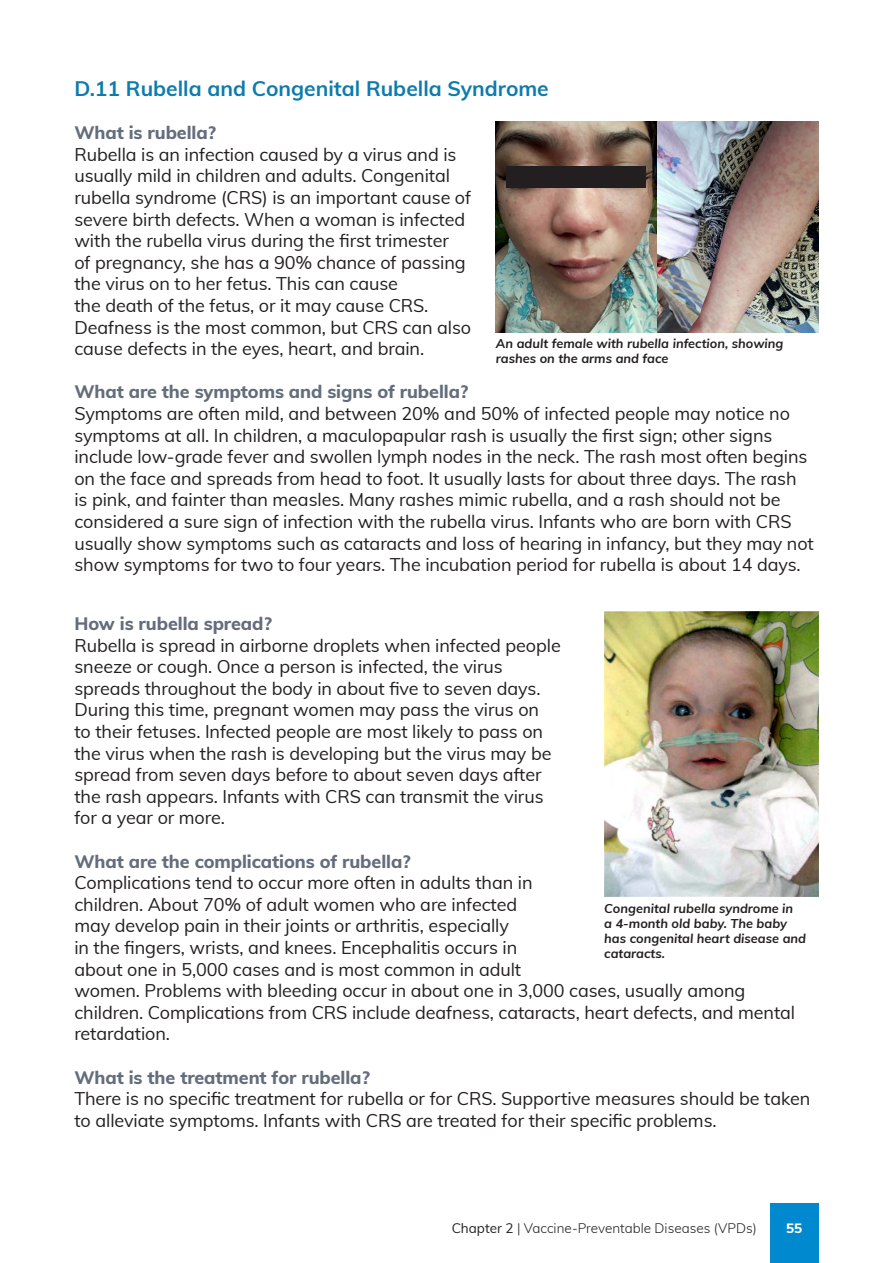
<style>
.page{position:relative;width:893px;height:1263px;background:#fff}
.page>*{position:absolute;margin:0;border:0;box-sizing:border-box;transform-origin:0 0}
.t1{font:700 21px "Muli";color:#0c7cae}
.t2{font:18px/21.6px "Muli";letter-spacing:-.005em;color:#231f20}
.t3{font:800 18px "Muli";letter-spacing:-.005em;color:#646d7c}
.t4{font:300 13.5px "Muli";color:#231f20}
.t5{font:800 13.5px "Muli";color:#fff}
.t6{font:italic 700 12.75px/15px "Muli";color:#231f20}
.s1{font-weight:400}
</style>
<div class="page">
<div style="left:770px;top:1203px;width:49px;height:60px;background:#0089cf"></div>
<img style="left:496px;top:121px;width:323px;height:212px">
<img style="left:604px;top:612px;width:215px;height:285px">
<div style="left:506px;top:166px;width:139px;height:22px;background:#231f20"></div>
<p class="t1" style="left:74px;top:73px;width:476px">D.11 Rubella and Congenital Rubella Syndrome</p>
<p class="t3" style="left:74px;top:119px;width:143px">What is rubella?</p>
<p class="t2" style="left:74px;top:143px;width:398px">Rubella is an infection caused by a virus and is usually mild in children and adults. Congenital rubella syndrome (CRS) is an important cause of severe birth defects. When a woman is infected with the rubella virus during the first trimester<br>of pregnancy, she has a 90% chance of passing the virus on to her fetus. This can cause<br>the death of the fetus, or it may cause CRS.<br>Deafness is the most common, but CRS can also cause defects in the eyes, heart, and brain.</p>
<p class="t3" style="left:74px;top:379px;width:395px">What are the symptoms and signs of rubella?</p>
<p class="t2" style="left:74px;top:402px;width:741px">Symptoms are often mild, and between 20% and 50% of infected people may notice no symptoms at all. In children, a maculopapular rash is usually the first sign; other signs include low-grade fever and swollen lymph nodes in the neck. The rash most often begins on the face and spreads from head to foot. It usually lasts for about three days. The rash is pink, and fainter than measles. Many rashes mimic rubella, and a rash should not be considered a sure sign of infection with the rubella virus. Infants who are born with CRS usually show symptoms such as cataracts and loss of hearing in infancy, but they may not show symptoms for two to four years. The incubation period for rubella is about 14 days.</p>
<p class="t6" style="left:496px;top:336px;width:289px">An adult female with rubella infection, showing rashes on the arms and face</p>
<p class="t3" style="left:74px;top:610px;width:199px">How is rubella spread?</p>
<p class="t2" style="left:74px;top:633px;width:488px">Rubella is spread in airborne droplets when infected people sneeze or cough. Once a person is infected, the virus spreads throughout the body in about five to seven days.<br>During this time, pregnant women may pass the virus on<br>to their fetuses. Infected people are most likely to pass on the virus when the rash is developing but the virus may be spread from seven days before to about seven days after the rash appears. Infants with CRS can transmit the virus for a year or more.</p>
<p class="t3" style="left:74px;top:848px;width:338px">What are the complications of rubella?</p>
<p class="t2" style="left:74px;top:871px;width:722px">Complications tend to occur more often in adults than in<br>children. About 70% of adult women who are infected<br>may develop pain in their joints or arthritis, especially<br>in the fingers, wrists, and knees. Encephalitis occurs in<br>about one in 5,000 cases and is most common in adult<br>women. Problems with bleeding occur in about one in 3,000 cases, usually among children. Complications from CRS include deafness, cataracts, heart defects, and mental retardation.</p>
<p class="t3" style="left:74px;top:1064px;width:297px">What is the treatment for rubella?</p>
<p class="t2" style="left:74px;top:1087px;width:737px">There is no specific treatment for rubella or for CRS. Supportive measures should be taken to alleviate symptoms. Infants with CRS are treated for their specific problems.</p>
<p class="t6" style="left:604px;top:900px;width:203px">Congenital rubella syndrome in<br>a 4-month old baby. The baby has congenital heart disease and cataracts.</p>
<p class="t4" style="left:452px;top:1218px;width:307px"><span class="s1">Chapter 2</span> | Vaccine-Preventable Diseases (VPDs)</p>
<p class="t5" style="left:786px;top:1218px;width:18px">55</p>
</div>
